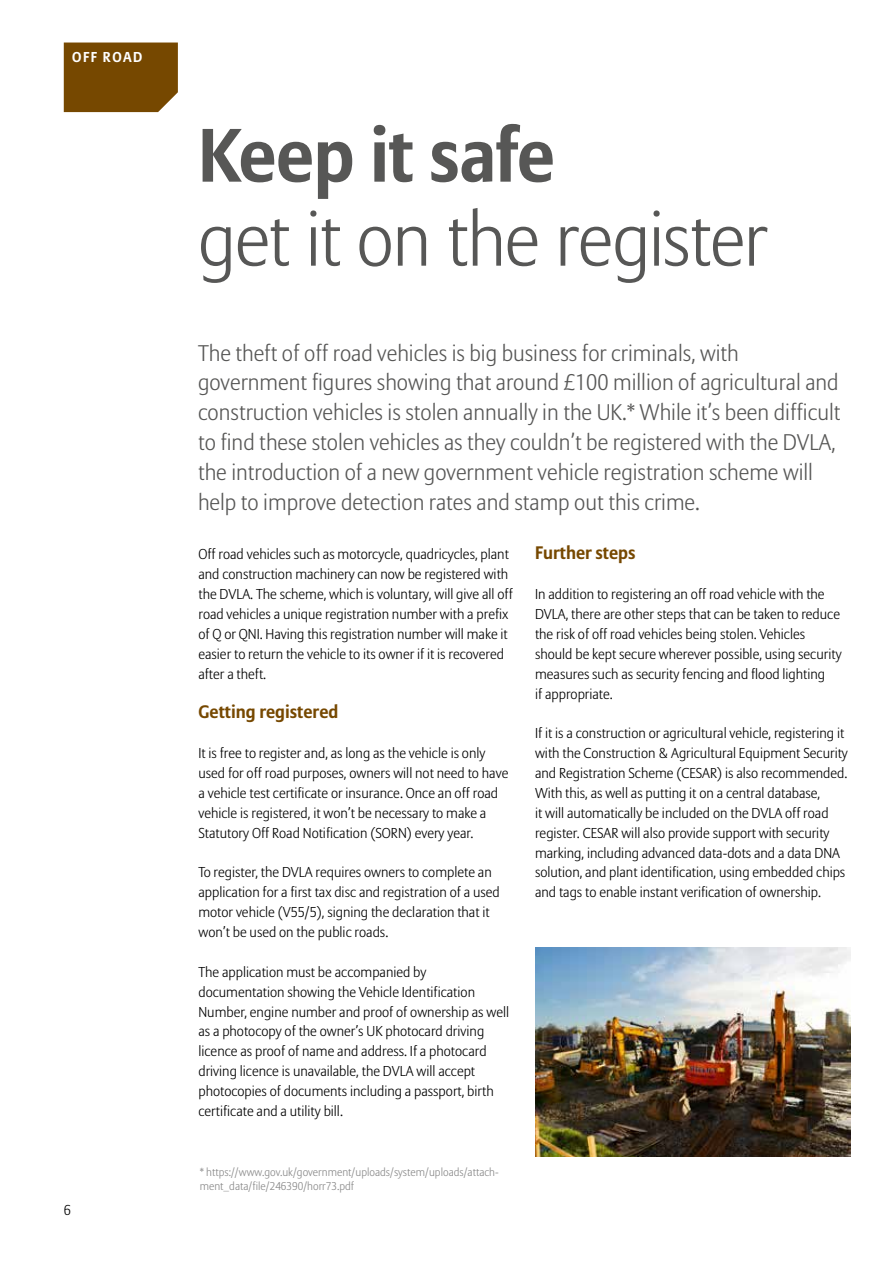
<style>
.page{position:relative;width:893px;height:1263px;background:#fff}
.page>*{position:absolute;margin:0;border:0;box-sizing:border-box;transform-origin:0 0}
.t1{font:300 75px "Allianz Sans";letter-spacing:-.02em;color:#575756}
.t2{font:700 75px "Allianz Sans";letter-spacing:-.01em;color:#575756}
.t3{font:300 22.5px/29.8px "Allianz Sans";color:#575756}
.t4{font:700 18px "Allianz Sans";color:#764800}
.t5{font:300 14.25px/20px "Allianz Sans";color:#000}
.t6{font:700 14.25px "Allianz Sans";letter-spacing:.1em;color:#fff}
.t7{font:300 11.25px/14.9px "Allianz Sans";color:#878787}
</style>
<div class="page">
<img style="left:535px;top:947px;width:315px;height:210px">
<div style="left:64px;top:43px;width:114px;height:69px;background:#764800"></div>
<p class="t6" style="left:72px;top:48px;width:72px">OFF ROAD</p>
<p class="t5" style="left:64px;top:1201px;width:9px">6</p>
<h1 class="t2" style="left:198px;top:108px;width:359px">Keep it safe</h1>
<h1 class="t1" style="left:198px;top:194px;width:571px">get it on the register</h1>
<p class="t3" style="left:198px;top:339px;width:644px">The theft of off road vehicles is big business for criminals, with government figures showing that around £100 million of agricultural and construction vehicles is stolen annually in the UK.* While it’s been difficult to find these stolen vehicles as they couldn’t be registered with the DVLA, the introduction of a new government vehicle registration scheme will help to improve detection rates and stamp out this crime.</p>
<p class="t5" style="left:198px;top:545px;width:316px">Off road vehicles such as motorcycle, quadricycles, plant and construction machinery can now be registered with the DVLA. The scheme, which is voluntary, will give all off road vehicles a unique registration number with a prefix of Q or QNI. Having this registration number will make it easier to return the vehicle to its owner if it is recovered after a theft.</p>
<p class="t4" style="left:198px;top:700px;width:141px">Getting registered</p>
<p class="t5" style="left:198px;top:744px;width:311px">It is free to register and, as long as the vehicle is only used for off road purposes, owners will not need to have a vehicle test certificate or insurance. Once an off road vehicle is registered, it won’t be necessary to make a Statutory Off Road Notification (SORN) every year.</p>
<p class="t5" style="left:198px;top:863px;width:303px">To register, the DVLA requires owners to complete an application for a first tax disc and registration of a used motor vehicle (V55/5), signing the declaration that it won’t be used on the public roads.</p>
<p class="t5" style="left:198px;top:962px;width:312px">The application must be accompanied by documentation showing the Vehicle Identification Number, engine number and proof of ownership as well as a photocopy of the owner’s UK photocard driving licence as proof of name and address. If a photocard driving licence is unavailable, the DVLA will accept photocopies of documents including a passport, birth certificate and a utility bill.</p>
<p class="t7" style="left:200px;top:1165px;width:300px">* https://www.gov.uk/government/uploads/system/uploads/attach&shy;ment_data/file/246390/horr73.pdf</p>
<p class="t4" style="left:535px;top:541px;width:102px">Further steps</p>
<p class="t5" style="left:535px;top:585px;width:308px">In addition to registering an off road vehicle with the DVLA, there are other steps that can be taken to reduce the risk of off road vehicles being stolen. Vehicles should be kept secure wherever possible, using security measures such as security fencing and flood lighting<br>if appropriate.</p>
<p class="t5" style="left:535px;top:724px;width:314px">If it is a construction or agricultural vehicle, registering it with the Construction &amp; Agricultural Equipment Security and Registration Scheme (CESAR) is also recommended.<br>With this, as well as putting it on a central database,<br>it will automatically be included on the DVLA off road register. CESAR will also provide support with security marking, including advanced data-dots and a data DNA solution, and plant identification, using embedded chips and tags to enable instant verification of ownership.</p>
</div>
